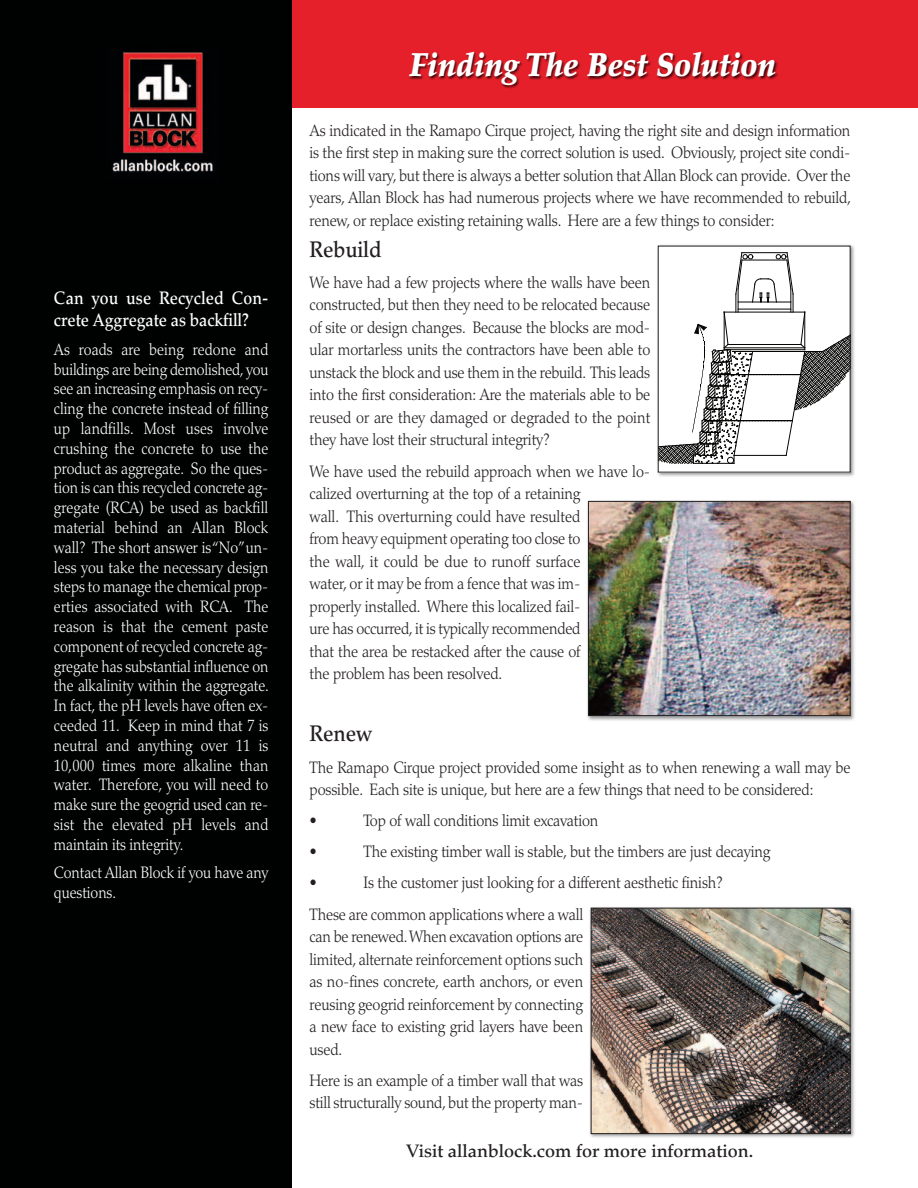
<style>
.page{position:relative;width:918px;height:1188px;background:#fff}
.page>*{position:absolute;margin:0;border:0;box-sizing:border-box;transform-origin:0 0}
.t1{font:italic 900 33px "Palatino";color:#fff;scale:.9 1}
.t2{font:500 22.5px "Palatino";letter-spacing:-.01em;color:#231f20;scale:.9 1}
.t3{font:500 18px/21.6px "Palatino";letter-spacing:-.005em;color:#fff;scale:.88 1}
.t4{font:500 18px "Palatino";color:#231f20}
.t5{font:300 16.5px/22.5px "Palatino";letter-spacing:-.01em;color:#231f20;scale:.9 1}
.t6{font:300 16.5px/19.8px "Palatino";letter-spacing:-.005em;color:#fff;text-align:justify;scale:.88 1}
</style>
<div class="page">
<div style="left:276px;top:0;width:642px;height:108px;background:#e6202a"></div>
<div style="left:0;top:0;width:292px;height:1188px;background:#000202"></div>
<img style="left:112px;top:52px;width:102px;height:121px">
<img style="left:409px;top:52px;width:369px;height:37px">
<img style="left:657px;top:245px;width:198px;height:232px">
<div style="left:658px;top:246px;width:192px;height:226px;background:#fff"></div>
<svg style="left:660px;top:252px;width:192px;height:212px"></svg>
<img style="left:587px;top:500px;width:268px;height:221px">
<img style="left:590px;top:503px;width:259px;height:211px">
<div style="left:588px;top:501px;width:263px;height:215px;border:1px solid #231f20"></div>
<img style="left:590px;top:907px;width:265px;height:231px">
<img style="left:593px;top:910px;width:255px;height:222px">
<div style="left:591px;top:908px;width:259px;height:226px;border:1px solid #231f20"></div>
<p class="t3" style="left:54px;top:289px;width:245px">Can you use Recycled Con&shy;crete Aggregate as backfill?</p>
<p class="t6" style="left:54px;top:341px;width:246px">As roads are being redone and buildings are being demolished, you see an increasing emphasis on recy&shy;cling the concrete instead of filling up landfills. Most uses involve crushing the concrete to use the product as aggregate. So the ques&shy;tion is can this recycled concrete ag&shy;gregate (RCA) be used as backfill material behind an Allan Block wall? The short answer is“No”un&shy;less you take the necessary design steps to manage the chemical prop&shy;erties associated with RCA. The reason is that the cement paste component of recycled concrete ag&shy;gregate has substantial influence on the alkalinity within the aggregate.<br>In fact, the pH levels have often ex&shy;ceeded 11. Keep in mind that 7 is neutral and anything over 11 is 10,000 times more alkaline than water. Therefore, you will need to make sure the geogrid used can re&shy;sist the elevated pH levels and maintain its integrity.</p>
<p class="t6" style="left:54px;top:865px;width:245px">Contact Allan Block if you have any questions.</p>
<h1 class="t1" style="left:410px;top:52px;width:409px">Finding The Best Solution</h1>
<p class="t5" style="left:310px;top:121px;width:603px;text-align:justify">As indicated in the Ramapo Cirque project, having the right site and design information is the first step in making sure the correct solution is used. Obviously, project site condi&shy;tions will vary, but there is always a better solution that Allan Block can provide. Over the years, Allan Block has had numerous projects where we have recommended to rebuild, renew, or replace existing retaining walls. Here are a few things to consider:</p>
<h2 class="t2" style="left:310px;top:240px;width:81px">Rebuild</h2>
<p class="t5" style="left:310px;top:273px;width:380px;text-align:justify">We have had a few projects where the walls have been constructed, but then they need to be relocated because of site or design changes. Because the blocks are mod&shy;ular mortarless units the contractors have been able to unstack the block and use them in the rebuild. This leads into the first consideration: Are the materials able to be reused or are they damaged or degraded to the point they have lost their structural integrity?</p>
<p class="t5" style="left:310px;top:462px;width:380px">We have used the rebuild approach when we have lo&shy;calized overturning at the top of a retaining<br>wall. This overturning could have resulted<br>from heavy equipment operating too close to<br>the wall, it could be due to runoff surface<br>water, or it may be from a fence that was im-<br>properly installed. Where this localized fail-<br>ure has occurred, it is typically recommended<br>that the area be restacked after the cause of<br>the problem has been resolved.</p>
<h2 class="t2" style="left:310px;top:725px;width:71px">Renew</h2>
<p class="t5" style="left:310px;top:758px;width:603px">The Ramapo Cirque project provided some insight as to when renewing a wall may be possible. Each site is unique, but here are a few things that need to be considered:</p>
<p class="t5" style="left:310px;top:811px;width:10px">•</p>
<p class="t5" style="left:364px;top:811px;width:262px">Top of wall conditions limit excavation</p>
<p class="t5" style="left:310px;top:842px;width:10px">•</p>
<p class="t5" style="left:364px;top:842px;width:454px">The existing timber wall is stable, but the timbers are just decaying</p>
<p class="t5" style="left:310px;top:873px;width:10px">•</p>
<p class="t5" style="left:310px;top:869px;width:461px;line-height:31.2px;text-indent:54px">Is the customer just looking for a different aesthetic finish?<br>These are common applications where a wall</p>
<p class="t5" style="left:310px;top:927px;width:306px;text-align:justify">can be renewed.When excavation options are limited, alternate reinforcement options such as no-fines concrete, earth anchors, or even reusing geogrid reinforcement by connecting a new face to existing grid layers have been used.</p>
<p class="t5" style="left:310px;top:1071px;width:306px">Here is an example of a timber wall that was still structurally sound, but the property man-</p>
<p class="t4" style="left:407px;top:1144px;width:348px">Visit allanblock.com for more information.</p>
</div>
